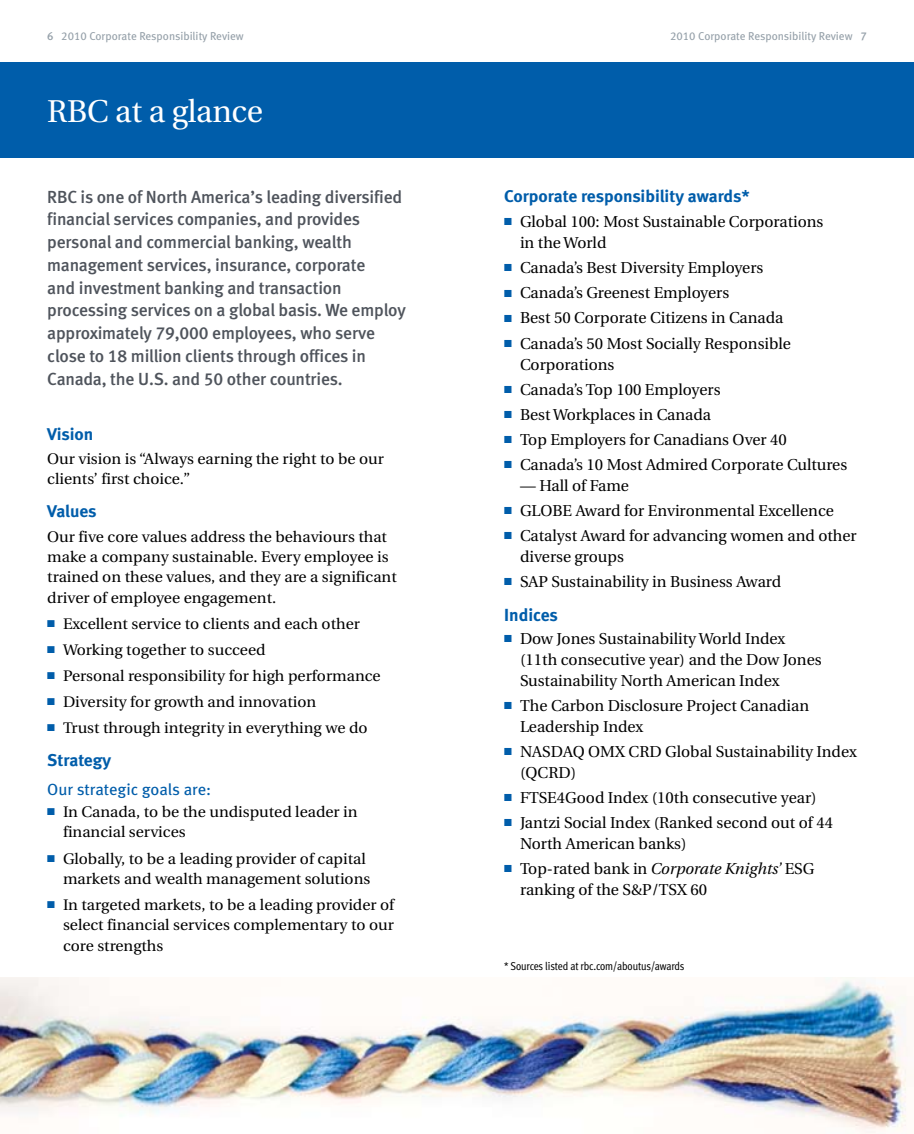
<style>
.page{position:relative;width:914px;height:1134px;background:#fff}
.page>*{position:absolute;margin:0;border:0;box-sizing:border-box;transform-origin:0 0}
.t1{font:31.5px "Utopia";letter-spacing:-.01em;color:#fff}
.t2{font:17.5px/22.8px "Meta Medium LF";letter-spacing:-.01em;color:#4f545c}
.t3{font:17.5px "Meta Bold LF";color:#005daa}
.t4{font:16.97px "Meta Bold LF";letter-spacing:-.005em;color:#005daa}
.t5{font:16.1px "Meta Book LF";letter-spacing:-.005em;color:#005daa}
.t6{font:15.75px/21px "Utopia";color:#000}
.t7{font:15.22px/20.3px "Utopia";color:#000}
.t8{font:11.38px "Meta Book LF";color:#95a0a9}
.t9{font:11.38px "Meta Cond Book LF";letter-spacing:-.01em;color:#000}
.s1{font-family:"Meta Medium LF"}
.s2{color:#005daa}
.s3{font-style:italic}
</style>
<div class="page">
<div style="left:0;top:62px;width:914px;height:95px;background:#005daa"></div>
<img style="left:0;top:978px;width:914px;height:155px">
<p class="t8" style="left:47px;top:30px;width:198px"><span class="s1">6</span> 2010 Corporate Responsibility Review</p>
<p class="t8" style="left:670px;top:30px;width:198px">2010 Corporate Responsibility Review <span class="s1">7</span></p>
<h1 class="t1" style="left:47px;top:94px;width:217px">RBC at a glance</h1>
<p class="t2" style="left:47px;top:185px;width:360px">RBC is one of North America’s leading diversified financial services companies, and provides personal and commercial banking, wealth management services, insurance, corporate<br>and investment banking and transaction processing services on a global basis. We employ approximately 79,000 employees, who serve close to 18 million clients through offices in Canada, the U.S. and 50 other countries.</p>
<p class="t4" style="left:47px;top:424px;width:48px">Vision</p>
<p class="t7" style="left:47px;top:449px;width:338px">Our vision is “Always earning the right to be our clients’ first choice.”</p>
<p class="t4" style="left:47px;top:501px;width:51px">Values</p>
<p class="t7" style="left:47px;top:527px;width:351px">Our five core values address the behaviours that make a company sustainable. Every employee is trained on these values, and they are a significant driver of employee engagement.</p>
<p class="t7" style="left:47px;top:614px;width:314px"><span class="s2">■</span> Excellent service to clients and each other</p>
<p class="t7" style="left:47px;top:640px;width:220px"><span class="s2">■</span> Working together to succeed</p>
<p class="t7" style="left:47px;top:666px;width:335px"><span class="s2">■</span> Personal responsibility for high performance</p>
<p class="t7" style="left:47px;top:692px;width:270px"><span class="s2">■</span> Diversity for growth and innovation</p>
<p class="t7" style="left:47px;top:718px;width:322px"><span class="s2">■</span> Trust through integrity in everything we do</p>
<p class="t4" style="left:47px;top:750px;width:65px">Strategy</p>
<p class="t5" style="left:47px;top:780px;width:165px">Our strategic goals are:</p>
<p class="t7" style="left:63px;top:802px;width:296px;text-indent:-16px"><span class="s2">■</span> In Canada, to be the undisputed leader in financial services</p>
<p class="t7" style="left:47px;top:848px;width:324px;text-align:right"><span class="s2">■</span> Globally, to be a leading provider of capital markets and wealth management solutions</p>
<p class="t7" style="left:63px;top:895px;width:333px;text-align:justify;text-indent:-16px"><span class="s2">■</span> In targeted markets, to be a leading provider of select financial services complementary to our core strengths</p>
<p class="t4" style="left:504px;top:186px;width:247px">Corporate responsibility awards*</p>
<p class="t6" style="left:520px;top:212px;width:305px;text-indent:-16px"><span class="s2">■</span> Global 100: Most Sustainable Corporations in the World</p>
<p class="t6" style="left:504px;top:258px;width:260px"><span class="s2">■</span> Canada’s Best Diversity Employers</p>
<p class="t6" style="left:504px;top:283px;width:226px"><span class="s2">■</span> Canada’s Greenest Employers</p>
<p class="t6" style="left:504px;top:308px;width:281px"><span class="s2">■</span> Best 50 Corporate Citizens in Canada</p>
<p class="t6" style="left:520px;top:333px;width:272px;text-indent:-16px"><span class="s2">■</span> Canada’s 50 Most Socially Responsible<br>Corporations</p>
<p class="t6" style="left:504px;top:379px;width:218px"><span class="s2">■</span> Canada’s Top 100 Employers</p>
<p class="t6" style="left:504px;top:404px;width:208px"><span class="s2">■</span> Best Workplaces in Canada</p>
<p class="t6" style="left:504px;top:429px;width:284px"><span class="s2">■</span> Top Employers for Canadians Over 40</p>
<p class="t6" style="left:504px;top:454px;width:344px"><span class="s2">■</span> Canada’s 10 Most Admired Corporate Cultures</p>
<p class="t6" style="left:520px;top:475px;width:110px">— Hall of Fame</p>
<p class="t6" style="left:504px;top:500px;width:331px"><span class="s2">■</span> GLOBE Award for Environmental Excellence</p>
<p class="t6" style="left:520px;top:526px;width:338px;text-indent:-16px"><span class="s2">■</span> Catalyst Award for advancing women and other diverse groups</p>
<p class="t6" style="left:504px;top:572px;width:278px"><span class="s2">■</span> SAP Sustainability in Business Award</p>
<p class="t3" style="left:504px;top:605px;width:55px">Indices</p>
<p class="t6" style="left:520px;top:628px;width:303px;text-indent:-16px"><span class="s2">■</span> Dow Jones Sustainability World Index (11th consecutive year) and the Dow Jones<br>Sustainability North American Index</p>
<p class="t6" style="left:520px;top:695px;width:290px;text-indent:-16px"><span class="s2">■</span> The Carbon Disclosure Project Canadian<br>Leadership Index</p>
<p class="t6" style="left:520px;top:741px;width:338px;text-indent:-16px"><span class="s2">■</span> NASDAQ OMX CRD Global Sustainability Index (QCRD)</p>
<p class="t6" style="left:504px;top:787px;width:314px"><span class="s2">■</span> FTSE4Good Index (10th consecutive year)</p>
<p class="t6" style="left:520px;top:813px;width:314px;text-indent:-16px"><span class="s2">■</span> Jantzi Social Index (Ranked second out of 44<br>North American banks)</p>
<p class="t6" style="left:520px;top:859px;width:296px;text-indent:-16px"><span class="s2">■</span> Top-rated bank in <span class="s3">Corporate Knights’</span> ESG ranking of the S&amp;P/TSX 60</p>
<p class="t9" style="left:504px;top:959px;width:182px">* Sources listed at rbc.com/aboutus/awards</p>
</div>
